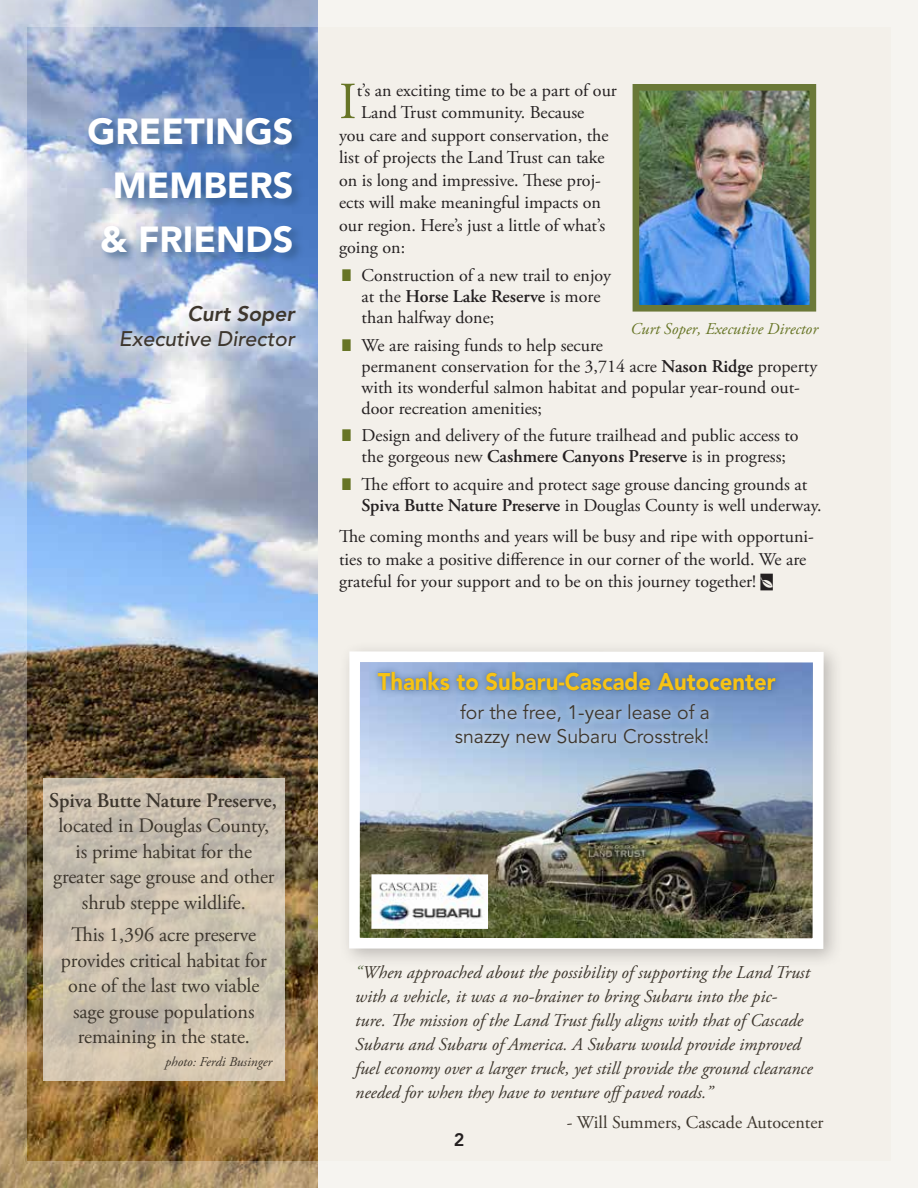
<style>
.page{position:relative;width:918px;height:1188px;background:#fff}
.page>*{position:absolute;margin:0;border:0;box-sizing:border-box;transform-origin:0 0}
.t1{font:51.9px "Adobe Garamond Pro";color:#677526}
.t2{font:900 36px/54px "Avenir LT Std";color:#fff;text-align:right}
.t3{font:900 24px "Avenir LT Std";color:#f7c315;scale:.92 1}
.t4{font:italic 500 21px "Avenir LT Std";color:#3d362d}
.t5{font:italic 800 21px "Avenir LT Std";color:#3d362d}
.t6{font:20.55px/25.5px "Adobe Garamond Pro";letter-spacing:-.005em;color:#3d362d;text-align:center}
.t7{font:19.5px/24px "Avenir LT Std";color:#3d362d}
.t8{font:18px/21px "Adobe Garamond Pro";color:#231f20}
.t9{font:italic 18px/24px "Adobe Garamond Pro";color:#3d362d}
.t10{font:18px "Adobe Garamond Pro";color:#3d362d}
.t11{font:800 18px "Avenir LT Std";color:#231f20}
.t12{font:italic 16.5px "Adobe Garamond Pro";color:#677526}
.t13{font:italic 13.5px "Adobe Garamond Pro";color:#3d362d}
.s1{font-weight:600;font-size:21px}
.s2{font-weight:600}
.s3{color:#677526}
.s4{color:#586944}
</style>
<div class="page">
<img style="left:0;top:0;width:918px;height:1188px">
<svg style="left:760px;top:574px;width:13px;height:16px"></svg>
<h2 class="t2" style="left:88px;top:104px;width:208px">greetings members &amp; friends</h2>
<p class="t5" style="left:187px;top:301px;width:109px">Curt Soper</p>
<p class="t4" style="left:119px;top:326px;width:177px">Executive Director</p>
<p class="t6" style="left:49px;top:788px;width:230px"><span class="s1">S</span><span class="s2">piva Butte Nature Preserve, </span>located in Douglas County,<br>is prime habitat for the greater sage grouse and other shrub steppe wildlife.</p>
<p class="t6" style="left:61px;top:923px;width:208px">This 1,396 acre preserve provides critical habitat for one of the last two viable sage grouse populations remaining in the state.</p>
<p class="t13" style="left:165px;top:1054px;width:109px">photo: Ferdi Businger</p>
<h1 class="t1" style="left:339px;top:70px;width:19px">I</h1>
<p class="t8" style="left:357px;top:80px;width:262px">t’s an exciting time to be a part of our</p>
<p class="t8" style="left:361px;top:102px;width:225px">Land Trust community. Because</p>
<p class="t8" style="left:339px;top:125px;width:271px">you care and support conservation, the</p>
<p class="t8" style="left:339px;top:147px;width:267px">list of projects the Land Trust can take</p>
<p class="t8" style="left:339px;top:170px;width:263px">on is long and impressive. These proj-</p>
<p class="t8" style="left:339px;top:192px;width:263px">ects will make meaningful impacts on</p>
<p class="t8" style="left:339px;top:215px;width:268px">our region. Here’s just a little of what’s</p>
<p class="t8" style="left:339px;top:237px;width:68px">going on:</p>
<p class="t8" style="left:362px;top:265px;width:251px;text-indent:-21px"><span class="s3">∎</span> Construction of a new trail to enjoy at the <span class="s2">Horse Lake Reserve</span> is more than halfway done;</p>
<p class="t8" style="left:362px;top:335px;width:457px;text-indent:-21px"><span class="s3">∎</span> We are raising funds to help secure<br>permanent conservation for the 3,714 acre <span class="s2">Nason Ridge</span> property with its wonderful salmon habitat and popular year-round out&shy;door recreation amenities;</p>
<p class="t8" style="left:341px;top:426px;width:460px;text-align:center"><span class="s3">∎</span> Design and delivery of the future trailhead and public access to the gorgeous new <span class="s2">Cashmere Canyons Preserve</span> is in progress;</p>
<p class="t8" style="left:362px;top:475px;width:461px;text-indent:-21px"><span class="s3">∎</span> The effort to acquire and protect sage grouse dancing grounds at<br><span class="s2">Spiva Butte Nature Preserve</span> in Douglas County is well underway.</p>
<p class="t8" style="left:339px;top:526px;width:476px;line-height:22.5px">The coming months and years will be busy and ripe with opportuni&shy;ties to make a positive difference in our corner of the world. We are grateful for your support and to be on this journey together!</p>
<p class="t12" style="left:631px;top:319px;width:189px">Curt Soper, Executive Director</p>
<h3 class="t3" style="left:378px;top:667px;width:434px">Thanks to Subaru-Cascade Autocenter</h3>
<p class="t7" style="left:455px;top:701px;width:257px">for the free, 1-year lease of a snazzy new Subaru Crosstrek!</p>
<p class="t9" style="left:355px;top:960px;width:459px"><span class="s4">“</span>When approached about the possibility of supporting the Land Trust with a vehicle, it was a no-brainer to bring Subaru into the pic-<br>ture. The mission of the Land Trust fully aligns with that of Cascade Subaru and Subaru of America. A Subaru would provide improved fuel economy over a larger truck, yet still provide the ground clearance needed for when they have to venture offpaved roads.”</p>
<p class="t10" style="left:567px;top:1112px;width:258px">- Will Summers, Cascade Autocenter</p>
<p class="t11" style="left:454px;top:1129px;width:12px">2</p>
</div>
